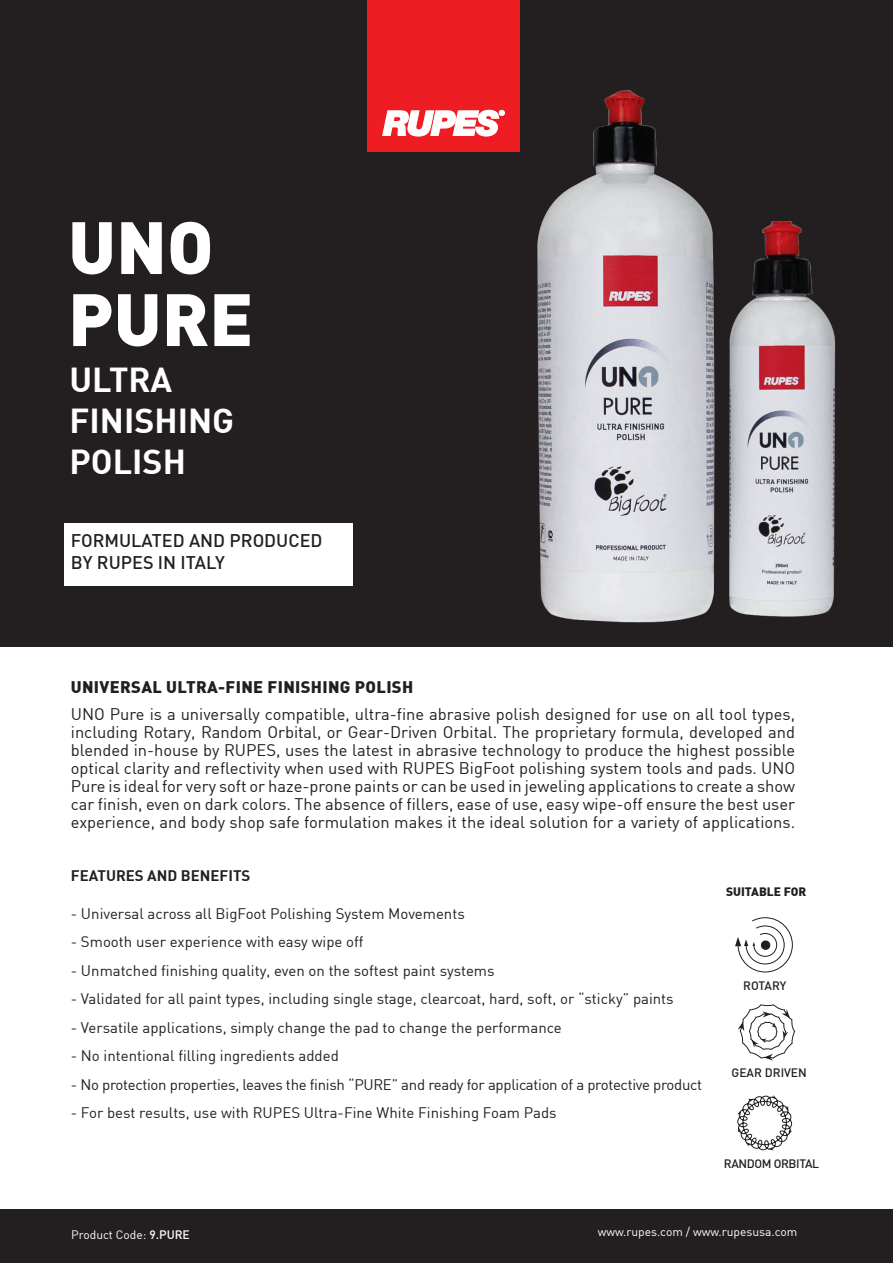
<style>
.page{position:relative;width:893px;height:1263px;background:#fff}
.page>*{position:absolute;margin:0;border:0;box-sizing:border-box;transform-origin:0 0}
.t1{font:900 72.75px "DIN";color:#fff}
.t2{font:700 33.9px "DIN";color:#fff}
.t3{font:500 18px/21.6px "DIN";color:#231f20}
.t4{font:16.5px/18px "DIN";color:#231f20;text-align:justify}
.t5{font:900 16.5px "DIN";letter-spacing:.02em;color:#231f20}
.t6{font:15px "DIN";color:#231f20}
.t7{font:15px "DIN";letter-spacing:-.02em;color:#231f20}
.t8{font:700 15px "DIN";color:#231f20}
.t9{font:12px "DIN";color:#fff}
.t10{font:500 12px "DIN";letter-spacing:-.025em;color:#231f20}
.t11{font:900 12px "DIN";color:#231f20}
.t12{font:500 12px "DIN";color:#231f20}
.s1{font-weight:500}
</style>
<div class="page">
<div style="left:0;top:0;width:893px;height:646px;background:#231f20"></div>
<div style="left:367px;top:0;width:153px;height:152px;background:#ee1d23"></div>
<svg style="left:382px;top:110px;width:107px;height:27px"></svg>
<img style="left:489px;top:90px;width:404px;height:557px">
<div style="left:0;top:1210px;width:893px;height:53px;background:#231f20"></div>
<svg style="left:737px;top:1095px;width:56px;height:55px"></svg>
<svg style="left:735px;top:917px;width:58px;height:55px"></svg>
<svg style="left:738px;top:1005px;width:57px;height:55px"></svg>
<div style="left:65px;top:523px;width:288px;height:63px;background:#fff"></div>
<p class="t1" style="left:68px;top:199px;width:147px">UNO</p>
<p class="t1" style="left:68px;top:271px;width:187px">PURE</p>
<p class="t2" style="left:70px;top:358px;width:104px">ULTRA</p>
<p class="t2" style="left:70px;top:398px;width:166px">FINISHING</p>
<p class="t2" style="left:70px;top:439px;width:118px">POLISH</p>
<p class="t3" style="left:71px;top:529px;width:253px">FORMULATED AND PRODUCED<br>BY RUPES IN ITALY</p>
<p class="t5" style="left:71px;top:676px;width:344px">UNIVERSAL ULTRA-FINE FINISHING POLISH</p>
<p class="t4" style="left:71px;top:705px;width:726px">UNO Pure is a universally compatible, ultra-fine abrasive polish designed for use on all tool types, including Rotary, Random Orbital, or Gear-Driven Orbital. The proprietary formula, developed and blended in-house by RUPES, uses the latest in abrasive technology to produce the highest possible optical clarity and reflectivity when used with RUPES BigFoot polishing system tools and pads. UNO Pure is ideal for very soft or haze-prone paints or can be used in jeweling applications to create a show car finish, even on dark colors. The absence of fillers, ease of use, easy wipe-off ensure the best user experience, and body shop safe formulation makes it the ideal solution for a variety of applications.</p>
<p class="t8" style="left:71px;top:866px;width:181px">FEATURES AND BENEFITS</p>
<p class="t6" style="left:71px;top:904px;width:395px">- Universal across all BigFoot Polishing System Movements</p>
<p class="t6" style="left:71px;top:932px;width:294px">- Smooth user experience with easy wipe off</p>
<p class="t6" style="left:71px;top:961px;width:425px">- Unmatched finishing quality, even on the softest paint systems</p>
<p class="t6" style="left:71px;top:989px;width:604px">- Validated for all paint types, including single stage, clearcoat, hard, soft, or “sticky” paints</p>
<p class="t6" style="left:71px;top:1018px;width:492px">- Versatile applications, simply change the pad to change the performance</p>
<p class="t6" style="left:71px;top:1046px;width:270px">- No intentional filling ingredients added</p>
<p class="t7" style="left:71px;top:1075px;width:633px">- No protection properties, leaves the finish “PURE” and ready for application of a protective product</p>
<p class="t6" style="left:71px;top:1103px;width:487px">- For best results, use with RUPES Ultra-Fine White Finishing Foam Pads</p>
<p class="t11" style="left:726px;top:884px;width:82px">SUITABLE FOR</p>
<p class="t10" style="left:743px;top:978px;width:45px">ROTARY</p>
<p class="t12" style="left:731px;top:1065px;width:77px">GEAR DRIVEN</p>
<p class="t9" style="left:71px;top:1227px;width:120px">Product Code: <span class="s1">9.PURE</span></p>
<p class="t10" style="left:724px;top:1156px;width:97px">RANDOM ORBITAL</p>
<p class="t9" style="left:598px;top:1224px;width:201px">www.rupes.com / www.rupesusa.com</p>
</div>
